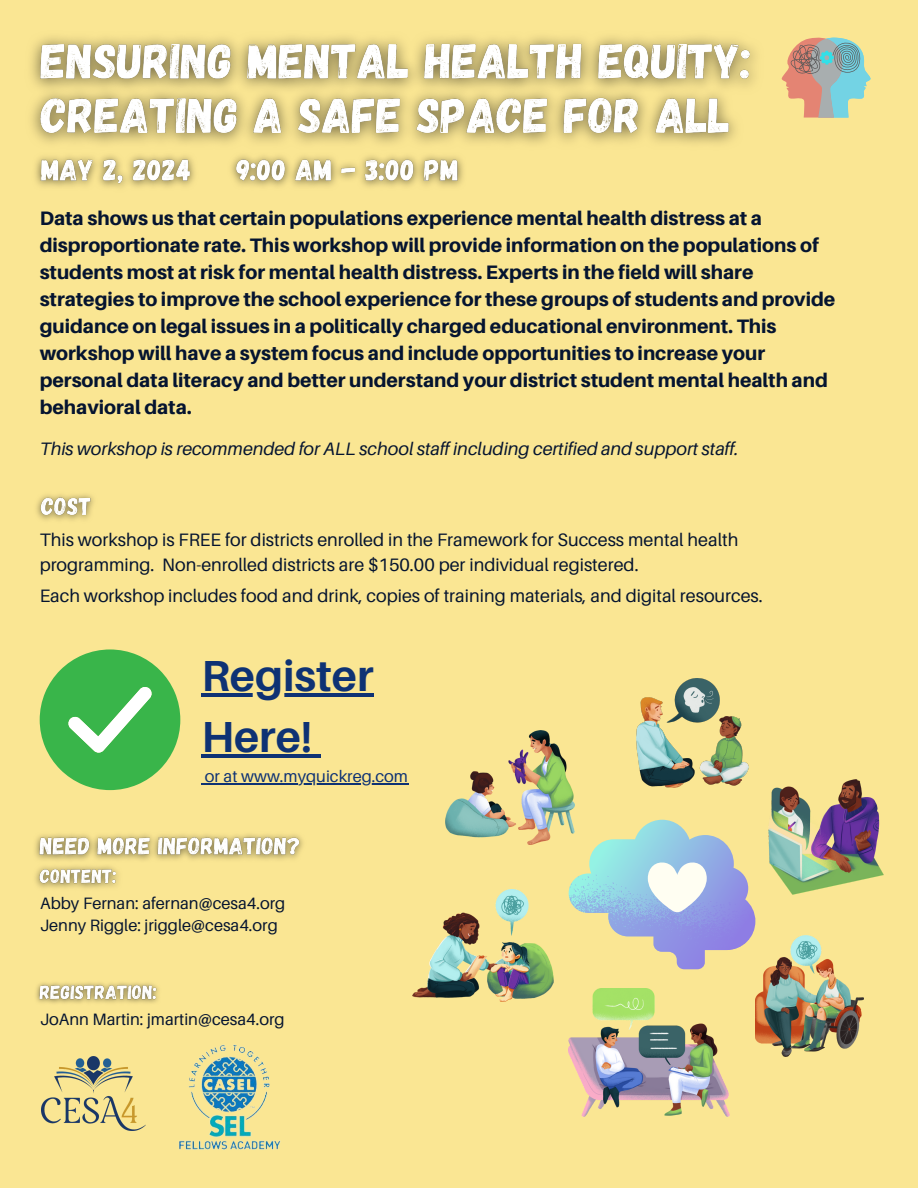
<style>
.page{position:relative;width:918px;height:1188px;background:#fae693}
.page>*{position:absolute;margin:0;border:0;box-sizing:border-box;transform-origin:0 0}
.t1{font:700 43.5px/60.8px "Aileron";color:#0e3274}
.t2{font:800 19.5px/27px "Aileron";color:#051430}
.t3{font:18px/25px "Aileron";color:#051430}
.t4{font:italic 18px "Aileron";color:#051430}
.t5{font:16.5px "Aileron";color:#051430}
.t6{font:16.5px "Aileron";color:#0e3274}
</style>
<div class="page">
<img style="left:41px;top:1057px;width:105px;height:73px">
<svg style="left:782px;top:38px;width:89px;height:80px"></svg>
<svg style="left:40px;top:649px;width:140px;height:141px"></svg>
<img style="left:412px;top:889px;width:141px;height:113px">
<img style="left:445px;top:731px;width:130px;height:113px">
<img style="left:637px;top:678px;width:111px;height:109px">
<img style="left:756px;top:935px;width:108px;height:122px">
<img style="left:569px;top:988px;width:161px;height:129px">
<img style="left:768px;top:779px;width:116px;height:116px">
<svg style="left:569px;top:820px;width:186px;height:149px"></svg>
<img style="left:31px;top:37px;width:724px;height:107px">
<img style="left:36px;top:494px;width:58px;height:26px">
<img style="left:35px;top:834px;width:268px;height:55px">
<img style="left:36px;top:982px;width:123px;height:21px">
<img style="left:35px;top:155px;width:428px;height:32px">
<hr style="left:201px;top:694px;width:173px;height:3px;background:#0e3274">
<hr style="left:201px;top:754px;width:111px;height:4px;background:#0e3274">
<svg style="left:312px;top:754px;width:9px;height:4px"></svg>
<hr style="left:205px;top:784px;width:203px;height:1px;background:#0e3274">
<img style="left:179px;top:1044px;width:102px;height:106px">
<p class="t2" style="left:40px;top:205px;width:797px">Data shows us that certain populations experience mental health distress at a disproportionate rate. This workshop will provide information on the populations of students most at risk for mental health distress. Experts in the field will share strategies to improve the school experience for these groups of students and provide guidance on legal issues in a politically charged educational environment. This workshop will have a system focus and include opportunities to increase your personal data literacy and better understand your district student mental health and behavioral data.</p>
<p class="t4" style="left:40px;top:438px;width:700px">This workshop is recommended for ALL school staff including certified and support staff.</p>
<p class="t3" style="left:40px;top:527px;width:700px">This workshop is FREE for districts enrolled in the Framework for Success mental health programming. Non-enrolled districts are $150.00 per individual registered.</p>
<p class="t3" style="left:40px;top:583px;width:725px">Each workshop includes food and drink, copies of training materials, and digital resources.</p>
<p class="t1" style="left:201px;top:645px;width:174px">Register<br>Here!</p>
<p class="t6" style="left:205px;top:766px;width:205px">or at www.myquickreg.com</p>
<p class="t5" style="left:40px;top:893px;width:246px">Abby Fernan: afernan@cesa4.org</p>
<p class="t5" style="left:40px;top:915px;width:239px">Jenny Riggle: jriggle@cesa4.org</p>
<p class="t5" style="left:40px;top:1009px;width:246px">JoAnn Martin: jmartin@cesa4.org</p>
</div>
